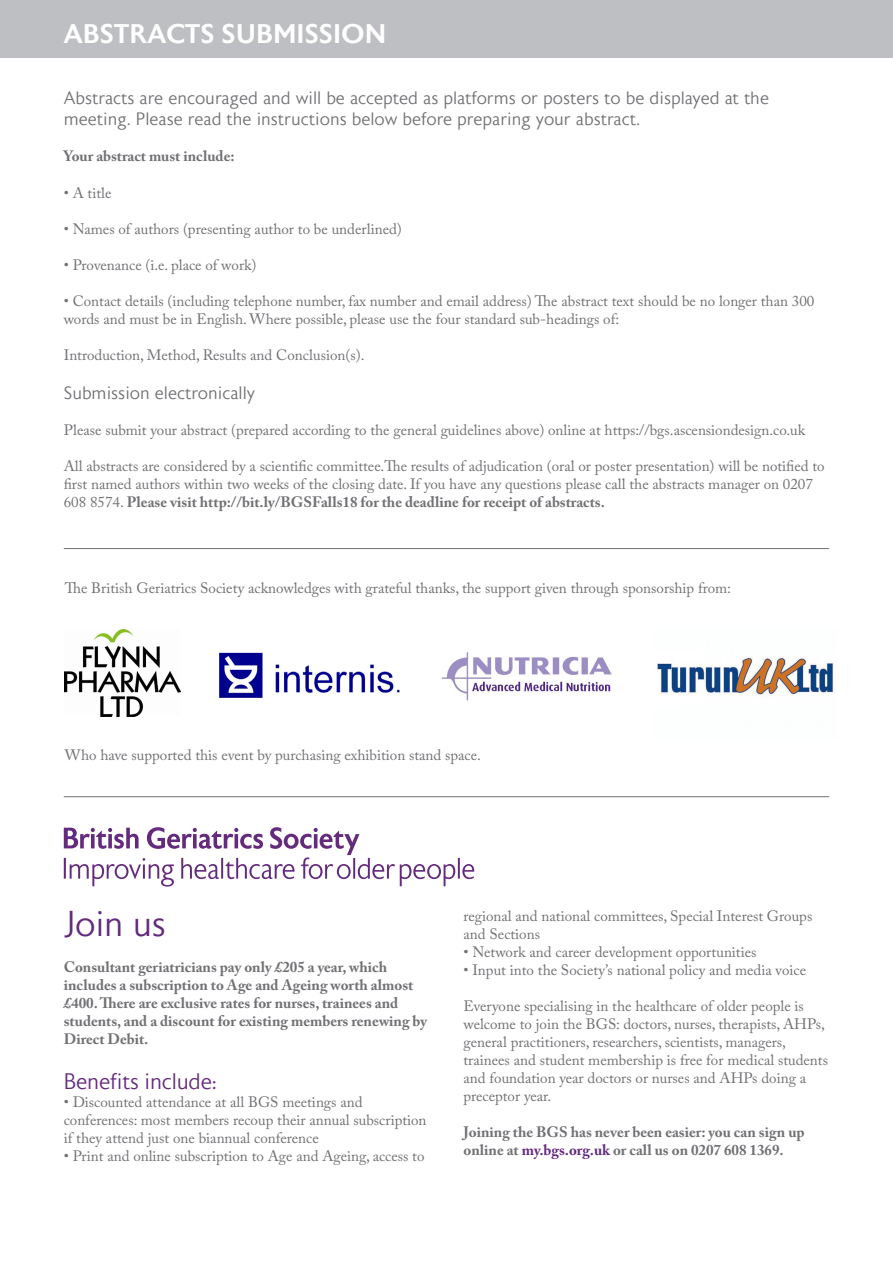
<style>
.page{position:relative;width:893px;height:1263px;background:#fff}
.page>*{position:absolute;margin:0;border:0;box-sizing:border-box;transform-origin:0 0}
.Programme_headers__s{font:300 36px "Astoria Sans";letter-spacing:-.01em;color:#642a7d}
.Programme_banner_hea{font:500 27px "Astoria Sans";color:#fff}
.Programme_headers__s-2{font:300 22.5px "Astoria Sans";letter-spacing:-.01em;color:#642a7d}
.Body_copy_bold_10pt{font:300 18px/21.6px "Astoria Sans";color:#717074}
.Body_copy_10pt_reg{font:15px/18px "Adobe Caslon Pro";color:#717074}
.Body_copy_bold_10pt-2{font:700 15px/18px "Adobe Caslon Pro";color:#717074}
.BULLETS{font:15px "Adobe Caslon Pro";color:#717074}
.s1{font-weight:700}
.s2{color:#642a7d}
</style>
<div class="page">
<div style="left:0;top:0;width:893px;height:58px;background:#bebfc2"></div>
<img style="left:65px;top:629px;width:115px;height:87px">
<img style="left:220px;top:652px;width:180px;height:46px">
<img style="left:657px;top:657px;width:177px;height:39px">
<img style="left:441px;top:652px;width:171px;height:49px">
<svg style="left:64px;top:827px;width:410px;height:59px"></svg>
<hr style="left:64px;top:796px;width:765px;height:1px;background:#717074">
<hr style="left:64px;top:548px;width:765px;height:1px;background:#717074">
<p class="Programme_banner_hea" style="left:64px;top:19px;width:324px">ABSTRACTS SUBMISSION</p>
<p class="Body_copy_bold_10pt" style="left:64px;top:88px;width:707px">Abstracts are encouraged and will be accepted as platforms or posters to be displayed at the meeting. Please read the instructions below before preparing your abstract.</p>
<p class="Body_copy_bold_10pt-2" style="left:64px;top:147px;width:172px">Your abstract must include:</p>
<p class="Body_copy_10pt_reg" style="left:64px;top:183px;width:49px">• A title</p>
<p class="Body_copy_10pt_reg" style="left:64px;top:219px;width:340px">• Names of authors (presenting author to be underlined)</p>
<p class="Body_copy_10pt_reg" style="left:64px;top:255px;width:194px">• Provenance (i.e. place of work)</p>
<p class="Body_copy_10pt_reg" style="left:64px;top:291px;width:752px">• Contact details (including telephone number, fax number and email address) The abstract text should be no longer than 300 words and must be in English. Where possible, please use the four standard sub-headings of:</p>
<p class="Body_copy_10pt_reg" style="left:64px;top:345px;width:302px">Introduction, Method, Results and Conclusion(s).</p>
<p class="Body_copy_bold_10pt" style="left:64px;top:383px;width:193px">Submission electronically</p>
<p class="Body_copy_10pt_reg" style="left:64px;top:421px;width:743px">Please submit your abstract (prepared according to the general guidelines above) online at https://bgs.ascensiondesign.co.uk</p>
<p class="Body_copy_10pt_reg" style="left:64px;top:457px;width:762px">All abstracts are considered by a scientific committee.The results of adjudication (oral or poster presentation) will be notified to first named authors within two weeks of the closing date. If you have any questions please call the abstracts manager on 0207<br>608 8574. <span class="s1">Please visit http://bit.ly/BGSFalls18 for the deadline for receipt of abstracts.</span></p>
<p class="BULLETS" style="left:65px;top:579px;width:668px">The British Geriatrics Society acknowledges with grateful thanks, the support given through sponsorship from:</p>
<p class="BULLETS" style="left:65px;top:746px;width:418px">Who have supported this event by purchasing exhibition stand space.</p>
<p class="Programme_headers__s" style="left:64px;top:905px;width:104px">Join us</p>
<p class="Body_copy_bold_10pt-2" style="left:64px;top:958px;width:365px">Consultant geriatricians pay only £205 a year, which includes a subscription to Age and Ageing worth almost £400. There are exclusive rates for nurses, trainees and students, and a discount for existing members renewing by Direct Debit.</p>
<p class="Programme_headers__s-2" style="left:64px;top:1070px;width:154px">Benefits include:</p>
<p class="Body_copy_10pt_reg" style="left:64px;top:1093px;width:364px">• Discounted attendance at all BGS meetings and conferences: most members recoup their annual subscription if they attend just one biannual conference</p>
<p class="Body_copy_10pt_reg" style="left:64px;top:1147px;width:362px">• Print and online subscription to Age and Ageing, access to</p>
<p class="Body_copy_10pt_reg" style="left:463px;top:907px;width:350px">regional and national committees, Special Interest Groups and Sections</p>
<p class="Body_copy_10pt_reg" style="left:463px;top:943px;width:294px">• Network and career development opportunities</p>
<p class="Body_copy_10pt_reg" style="left:463px;top:961px;width:344px">• Input into the Society’s national policy and media voice</p>
<p class="Body_copy_10pt_reg" style="left:463px;top:997px;width:366px">Everyone specialising in the healthcare of older people is welcome to join the BGS: doctors, nurses, therapists, AHPs, general practitioners, researchers, scientists, managers, trainees and student membership is free for medical students and foundation year doctors or nurses and AHPs doing a</p>
<p class="Body_copy_10pt_reg" style="left:463px;top:1087px;width:89px">preceptor year.</p>
<p class="Body_copy_bold_10pt-2" style="left:463px;top:1123px;width:343px">Joining the BGS has never been easier: you can sign up online at <span class="s2">my.bgs.org.uk</span> or call us on 0207 608 1369.</p>
</div>
